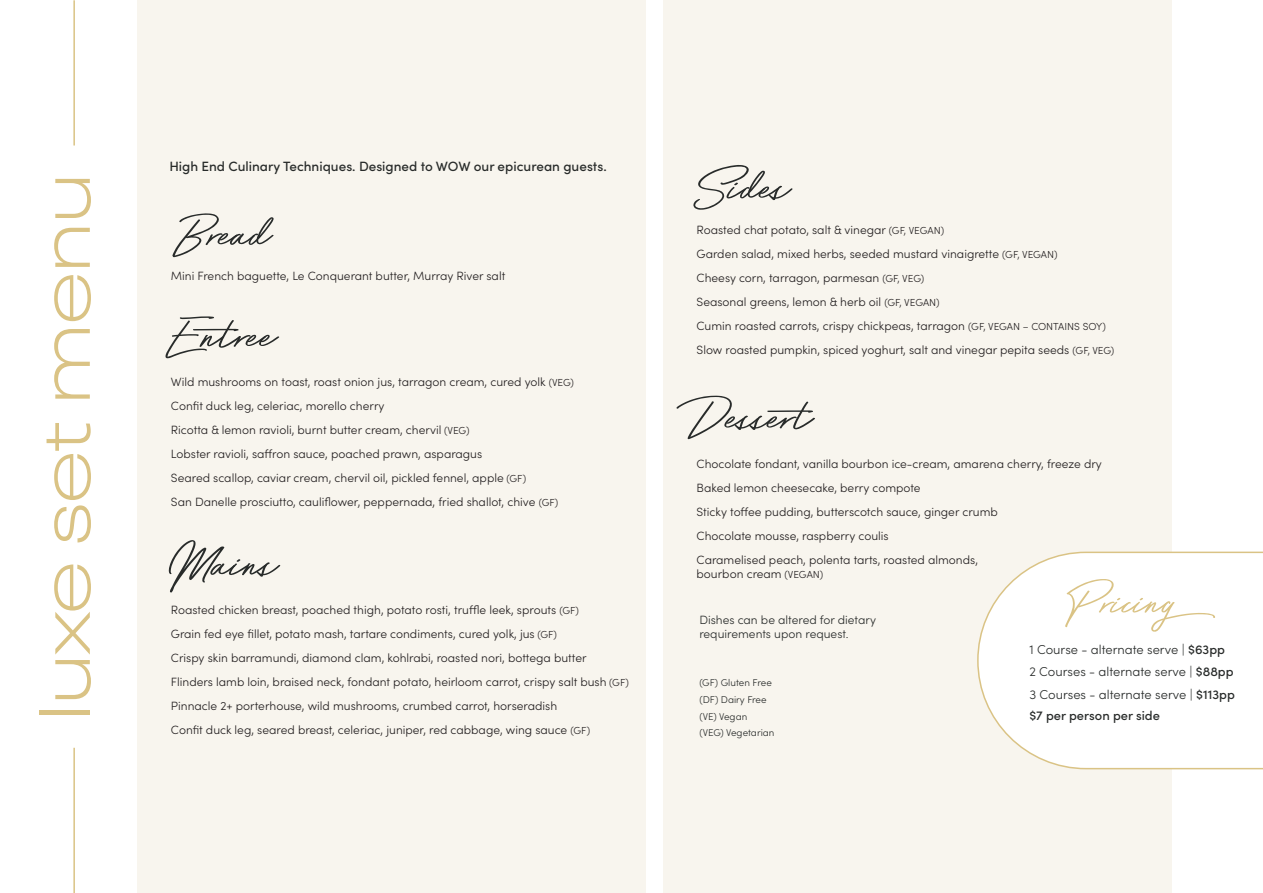
<style>
.page{position:relative;width:1263px;height:893px;background:#fff}
.page>*{position:absolute;margin:0;border:0;box-sizing:border-box;transform-origin:0 0}
.t1{font:300 expanded 72px "Neue Plak";color:#dac385}
.t2{font:60px "Bayshore";color:#282b2a}
.t3{font:55.5px "Bayshore";color:#dac385}
.t4{font:500 13.5px "Sofia Pro";color:#282b2a}
.t5{font:300 12.9px/22.5px "Sofia Pro";color:#282b2a}
.t6{font:500 12.9px "Sofia Pro";color:#282b2a}
.t7{font:300 12px/24px "Sofia Pro";color:#231f20}
.t8{font:300 12px/14.4px "Sofia Pro";color:#282b2a}
.t9{font:300 9.9px/16.8px "Sofia Pro";color:#282b2a}
.s1{font-size:10.2px}
.s2{font-weight:500}
</style>
<div class="page">
<div style="left:137px;top:0;width:509px;height:893px;background:#f8f5ee"></div>
<hr style="left:73px;top:0;width:2px;height:146px;background:#dac385">
<hr style="left:73px;top:748px;width:2px;height:145px;background:#dac385">
<div style="left:663px;top:0;width:508px;height:893px;background:#f8f5ee"></div>
<svg style="left:977px;top:552px;width:286px;height:217px"></svg>
<h1 class="t1" style="left:8px;top:720px;width:548px;rotate:-90deg">luxe set menu</h1>
<p class="t4" style="left:169px;top:156px;width:439px">High End Culinary Techniques. Designed to WOW our epicurean guests.</p>
<h2 class="t2" style="left:172px;top:189px;width:100px">Bread</h2>
<p class="t7" style="left:171px;top:264px;width:336px">Mini French baguette, Le Conquerant butter, Murray River salt</p>
<h2 class="t2" style="left:169px;top:290px;width:109px">Entree</h2>
<p class="t7" style="left:171px;top:369px;width:405px">Wild mushrooms on toast, roast onion jus, tarragon cream, cured yolk <span class="s1">(VEG)<br></span>Confit duck leg, celeriac, morello cherry<br>Ricotta &amp; lemon ravioli, burnt butter cream, chervil <span class="s1">(VEG)<br></span>Lobster ravioli, saffron sauce, poached prawn, asparagus<br>Seared scallop, caviar cream, chervil oil, pickled fennel, apple <span class="s1">(GF)<br></span>San Danelle prosciutto, cauliflower, peppernada, fried shallot, chive <span class="s1">(GF)</span></p>
<h2 class="t2" style="left:168px;top:519px;width:112px">Mains</h2>
<p class="t7" style="left:171px;top:597px;width:459px">Roasted chicken breast, poached thigh, potato rosti, truffle leek, sprouts <span class="s1">(GF)<br></span>Grain fed eye fillet, potato mash, tartare condiments, cured yolk, jus <span class="s1">(GF)<br></span>Crispy skin barramundi, diamond clam, kohlrabi, roasted nori, bottega butter Flinders lamb loin, braised neck, fondant potato, heirloom carrot, crispy salt bush <span class="s1">(GF)<br></span>Pinnacle 2+ porterhouse, wild mushrooms, crumbed carrot, horseradish<br>Confit duck leg, seared breast, celeriac, juniper, red cabbage, wing sauce <span class="s1">(GF)</span></p>
<h2 class="t2" style="left:698px;top:142px;width:94px">Sides</h2>
<p class="t7" style="left:697px;top:217px;width:419px">Roasted chat potato, salt &amp; vinegar <span class="s1">(GF, VEGAN)<br></span>Garden salad, mixed herbs, seeded mustard vinaigrette <span class="s1">(GF, VEGAN)<br></span>Cheesy corn, tarragon, parmesan <span class="s1">(GF, VEG)<br></span>Seasonal greens, lemon &amp; herb oil <span class="s1">(GF, VEGAN)<br></span>Cumin roasted carrots, crispy chickpeas, tarragon <span class="s1">(GF, VEGAN – CONTAINS SOY)<br></span>Slow roasted pumpkin, spiced yoghurt, salt and vinegar pepita seeds <span class="s1">(GF, VEG)</span></p>
<h2 class="t2" style="left:694px;top:372px;width:152px">Dessert</h2>
<p class="t7" style="left:697px;top:451px;width:407px">Chocolate fondant, vanilla bourbon ice-cream, amarena cherry, freeze dry Baked lemon cheesecake, berry compote<br>Sticky toffee pudding, butterscotch sauce, ginger crumb<br>Chocolate mousse, raspberry coulis<br>Caramelised peach, polenta tarts, roasted almonds,</p>
<p class="t7" style="left:697px;top:561px;width:128px">bourbon cream <span class="s1">(VEGAN)</span></p>
<h3 class="t3" style="left:1065px;top:560px;width:166px">Pricing</h3>
<p class="t5" style="left:1029px;top:637px;width:207px">1 Course - alternate serve | <span class="s2">$63pp<br></span>2 Courses - alternate serve | <span class="s2">$88pp<br></span>3 Courses - alternate serve | <span class="s2">$113pp</span></p>
<p class="t6" style="left:1029px;top:706px;width:132px">$7 per person per side</p>
<p class="t8" style="left:699px;top:611px;width:178px">Dishes can be altered for dietary requirements upon request.</p>
<p class="t9" style="left:699px;top:673px;width:77px">(GF) Gluten Free (DF) Dairy Free (VE) Vegan<br>(VEG) Vegetarian</p>
</div>
